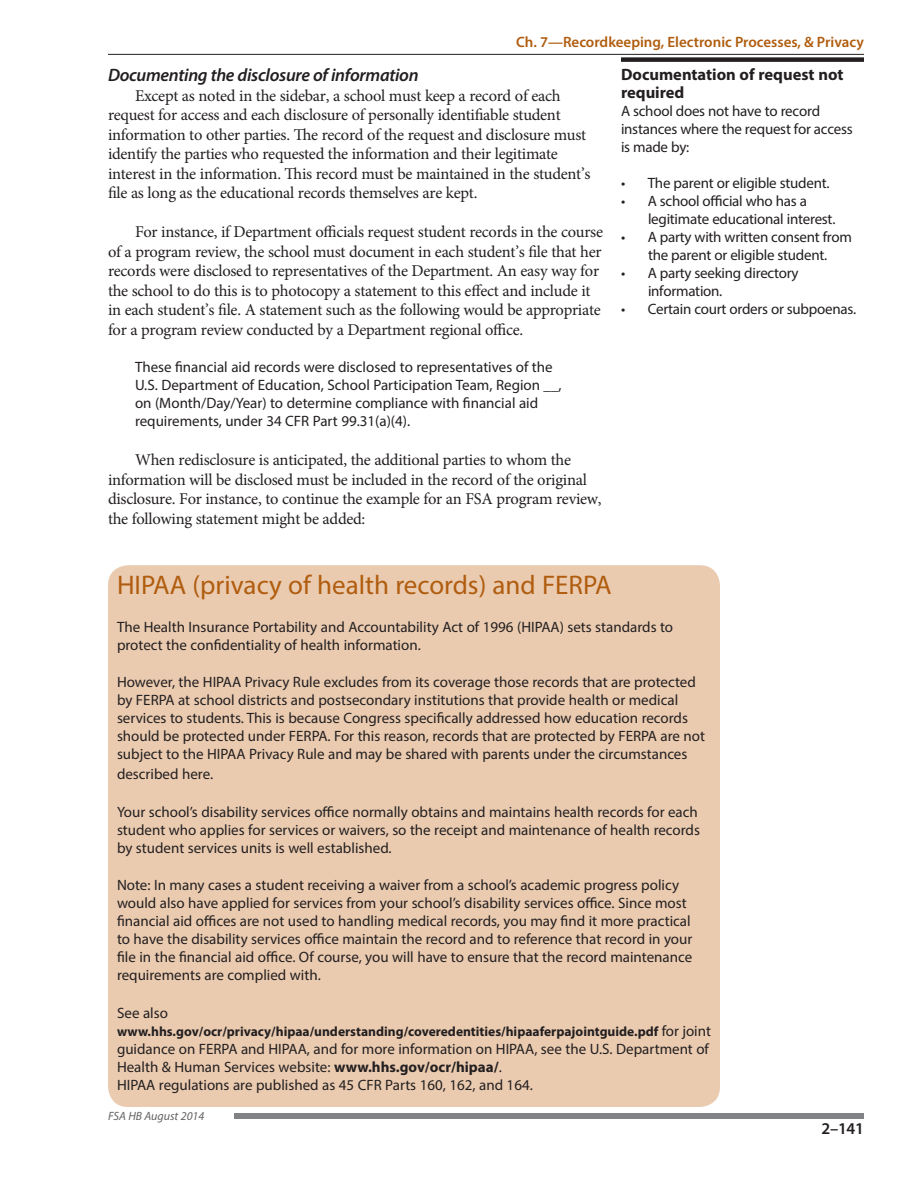
<style>
.page{position:relative;width:918px;height:1188px;background:#fff}
.page>*{position:absolute;margin:0;border:0;box-sizing:border-box;transform-origin:0 0}
.myria_head{font:27px "Myriad Pro";color:#b05d0f}
.Subhead_2{font:italic 600 18px "Myriad Pro";letter-spacing:-.015em;color:#231f20}
.Body_Text{font:16.5px/19.5px "Minion Pro";letter-spacing:-.015em;color:#231f20}
.sidebar_title{font:700 16.5px/18px "Myriad Pro";color:#231f20}
.t1{font:600 16.5px "Myriad Pro";color:#231f20}
.myria_body{font:15px/18px "Myriad Pro";color:#231f20}
.sidebar_text{font:15px/18px "Myriad Pro";letter-spacing:-.015em;color:#231f20}
.t2{font:600 15px "Myriad Pro";color:#b05d0f}
.myria_body-2{font:700 13.5px "Myriad Pro";color:#231f20}
.t3{font:italic 12px "Myriad Pro";color:#636366}
.s1{font-weight:400;font-size:15px}
.s2{font-weight:700}
</style>
<div class="page">
<hr style="left:108px;top:54px;width:756px;height:1px;background:#231f20">
<div style="left:234px;top:1113px;width:630px;height:6px;background:#808285"></div>
<div style="left:108px;top:565px;width:612px;height:542px;background:#eacbb0;border-radius:20px"></div>
<div style="left:621px;top:57px;width:243px;height:5px;background:#231f20"></div>
<p class="t2" style="left:516px;top:33px;width:349px">Ch. 7—Recordkeeping, Electronic Processes, &amp; Privacy</p>
<p class="Subhead_2" style="left:108px;top:64px;width:312px">Documenting the disclosure of information</p>
<p class="Body_Text" style="left:108px;top:86px;width:484px;text-indent:27px">Except as noted in the sidebar, a school must keep a record of each request for access and each disclosure of personally identifiable student information to other parties. The record of the request and disclosure must identify the parties who requested the information and their legitimate interest in the information. This record must be maintained in the student’s file as long as the educational records themselves are kept.</p>
<p class="Body_Text" style="left:108px;top:222px;width:497px;text-indent:27px">For instance, if Department officials request student records in the course of a program review, the school must document in each student’s file that her records were disclosed to representatives of the Department. An easy way for the school to do this is to photocopy a statement to this effect and include it in each student’s file. A statement such as the following would be appropriate for a program review conducted by a Department regional office.</p>
<p class="myria_body" style="left:135px;top:358px;width:428px">These financial aid records were disclosed to representatives of the U.S. Department of Education, School Participation Team, Region __, on (Month/Day/Year) to determine compliance with financial aid requirements, under 34 CFR Part 99.31(a)(4).</p>
<p class="Body_Text" style="left:108px;top:450px;width:495px;text-indent:27px">When redisclosure is anticipated, the additional parties to whom the information will be disclosed must be included in the record of the original disclosure. For instance, to continue the example for an FSA program review, the following statement might be added:</p>
<p class="sidebar_title" style="left:621px;top:65px;width:224px">Documentation of request not required</p>
<p class="sidebar_text" style="left:621px;top:102px;width:233px">A school does not have to record instances where the request for access is made by:</p>
<p class="myria_body" style="left:621px;top:174px;width:210px">• The parent or eligible student.</p>
<p class="myria_body" style="left:648px;top:192px;width:189px;text-indent:-27px">• A school official who has a legitimate educational interest.</p>
<p class="myria_body" style="left:621px;top:228px;width:233px;text-align:center">• A party with written consent from the parent or eligible student.</p>
<p class="myria_body" style="left:648px;top:264px;width:152px;text-indent:-27px">• A party seeking directory information.</p>
<p class="myria_body" style="left:621px;top:300px;width:237px">• Certain court orders or subpoenas.</p>
<p class="myria_head" style="left:117px;top:569px;width:496px">HIPAA (privacy of health records) and FERPA</p>
<p class="myria_body" style="left:117px;top:618px;width:558px">The Health Insurance Portability and Accountability Act of 1996 (HIPAA) sets standards to protect the confidentiality of health information.</p>
<p class="myria_body" style="left:117px;top:673px;width:590px">However, the HIPAA Privacy Rule excludes from its coverage those records that are protected by FERPA at school districts and postsecondary institutions that provide health or medical services to students. This is because Congress specifically addressed how education records should be protected under FERPA. For this reason, records that are protected by FERPA are not subject to the HIPAA Privacy Rule and may be shared with parents under the circumstances</p>
<p class="myria_body" style="left:117px;top:765px;width:98px">described here.</p>
<p class="myria_body" style="left:117px;top:802px;width:584px">Your school’s disability services office normally obtains and maintains health records for each student who applies for services or waivers, so the receipt and maintenance of health records by student services units is well established.</p>
<p class="myria_body" style="left:117px;top:876px;width:577px">Note: In many cases a student receiving a waiver from a school’s academic progress policy would also have applied for services from your school’s disability services office. Since most financial aid offices are not used to handling medical records, you may find it more practical to have the disability services office maintain the record and to reference that record in your file in the financial aid office. Of course, you will have to ensure that the record maintenance requirements are complied with.</p>
<p class="myria_body" style="left:117px;top:1003px;width:52px">See also</p>
<p class="myria_body-2" style="left:117px;top:1022px;width:595px">www.hhs.gov/ocr/privacy/hipaa/understanding/coveredentities/hipaaferpajointguide.pdf <span class="s1">for joint</span></p>
<p class="myria_body" style="left:117px;top:1039px;width:594px">guidance on FERPA and HIPAA, and for more information on HIPAA, see the U.S. Department of<br>Health &amp; Human Services website: <span class="s2">www.hhs.gov/ocr/hipaa/</span>.<br>HIPAA regulations are published as 45 CFR Parts 160, 162, and 164.</p>
<p class="t3" style="left:108px;top:1109px;width:98px">FSA HB August 2014</p>
<p class="t1" style="left:821px;top:1118px;width:44px">2–141</p>
</div>
